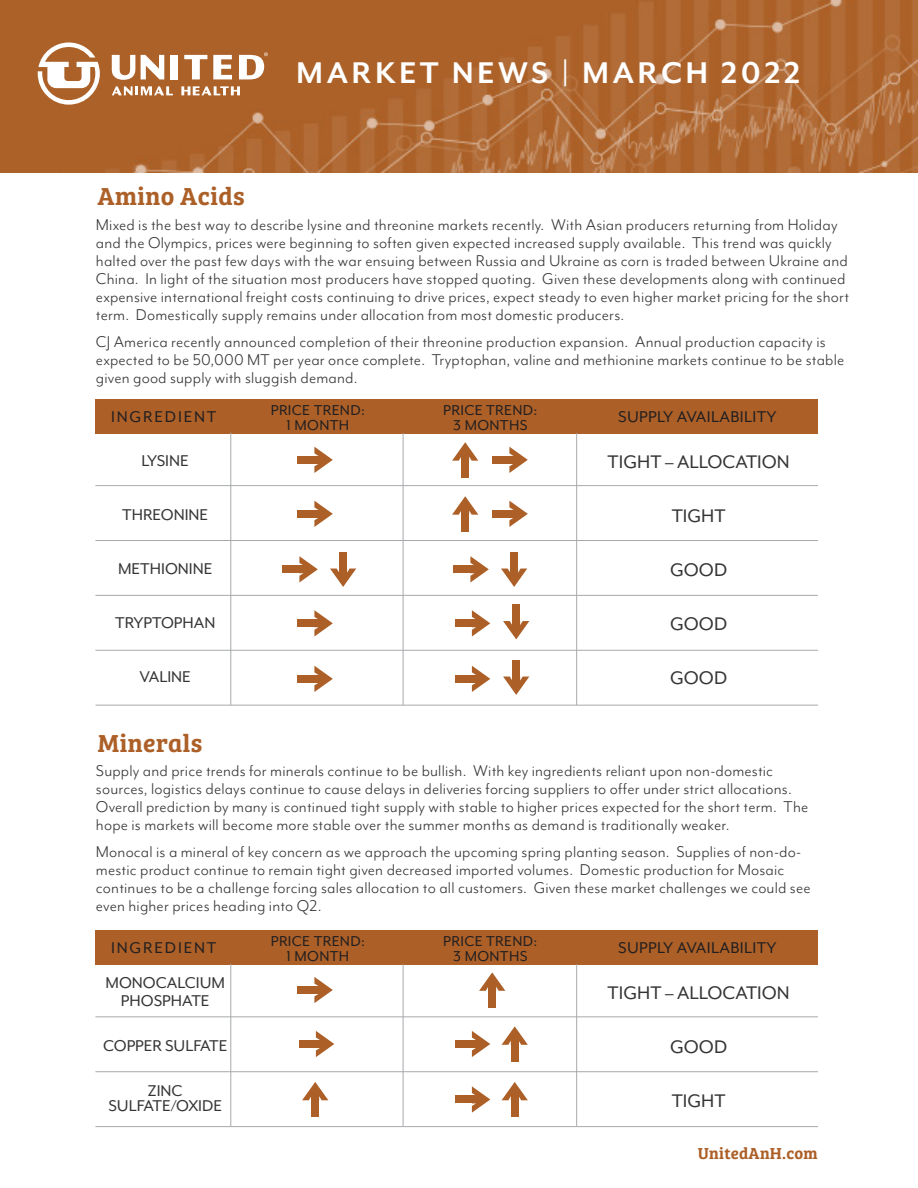
<style>
.page{position:relative;width:918px;height:1188px;background:#fff}
.page>*{position:absolute;margin:0;border:0;box-sizing:border-box;transform-origin:0 0}
.t1{font:700 34.5px "Mr Eaves Mod OT";letter-spacing:.1em;color:#fff}
.t2{font:25.5px "Bree Serif Sb";letter-spacing:.015em;color:#ac6028}
.t3{font:21px "Mr Eaves Mod OT";color:#353535}
.t4{font:18px/18px "Mr Eaves Mod OT";letter-spacing:.01em;color:#353535}
.t5{font:18px/18px "Mr Eaves Mod OT";color:#353535;text-align:center}
.t6{font:18px "Mr Eaves Mod OT";letter-spacing:.02em;color:#231f20}
.t7{font:18px "Mr Eaves Mod OT";letter-spacing:.1em;color:#231f20}
.t8{font:16.5px/15px "Mr Eaves Mod OT";letter-spacing:.02em;color:#231f20;text-align:center}
.t9{font:16.5px "Bree Serif Sb";letter-spacing:.015em;color:#ac6028}
</style>
<div class="page">
<svg style="left:550px;top:172px;width:75px;height:1px"></svg>
<svg style="left:432px;top:172px;width:29px;height:1px"></svg>
<svg style="left:692px;top:172px;width:106px;height:1px"></svg>
<hr style="left:96px;top:705px;width:722px;height:1px;background:#a7a9ac">
<div style="left:95px;top:399px;width:723px;height:35px;background:#ac6028"></div>
<hr style="left:230px;top:433px;width:1px;height:272px;background:#a7a9ac">
<hr style="left:95px;top:485px;width:723px;height:1px;background:#a7a9ac">
<hr style="left:95px;top:540px;width:723px;height:1px;background:#a7a9ac">
<hr style="left:95px;top:595px;width:723px;height:1px;background:#a7a9ac">
<hr style="left:95px;top:650px;width:723px;height:1px;background:#a7a9ac">
<hr style="left:403px;top:433px;width:1px;height:272px;background:#a7a9ac">
<hr style="left:576px;top:433px;width:1px;height:272px;background:#a7a9ac">
<div style="left:95px;top:931px;width:723px;height:34px;background:#ac6028"></div>
<hr style="left:230px;top:964px;width:1px;height:162px;background:#a7a9ac">
<hr style="left:95px;top:1016px;width:723px;height:1px;background:#a7a9ac">
<hr style="left:95px;top:1071px;width:723px;height:1px;background:#a7a9ac">
<hr style="left:95px;top:1126px;width:723px;height:1px;background:#a7a9ac">
<hr style="left:403px;top:964px;width:1px;height:162px;background:#a7a9ac">
<hr style="left:576px;top:964px;width:1px;height:162px;background:#a7a9ac">
<img style="left:0;top:0;width:917px;height:172px">
<svg style="left:112px;top:55px;width:52px;height:25px"></svg>
<div style="left:171px;top:55px;width:7px;height:24px;background:#fff"></div>
<svg style="left:19px;top:42px;width:81px;height:70px"></svg>
<svg style="left:112px;top:86px;width:61px;height:9px"></svg>
<svg style="left:181px;top:52px;width:117px;height:50px"></svg>
<div style="left:298px;top:456px;width:24px;height:8px;background:#ac6028"></div>
<svg style="left:314px;top:447px;width:19px;height:26px"></svg>
<div style="left:461px;top:453px;width:8px;height:24px;background:#ac6028"></div>
<svg style="left:452px;top:442px;width:26px;height:19px"></svg>
<div style="left:493px;top:456px;width:24px;height:8px;background:#ac6028"></div>
<svg style="left:509px;top:447px;width:19px;height:26px"></svg>
<div style="left:298px;top:510px;width:24px;height:8px;background:#ac6028"></div>
<svg style="left:314px;top:501px;width:19px;height:26px"></svg>
<div style="left:461px;top:507px;width:8px;height:24px;background:#ac6028"></div>
<svg style="left:452px;top:496px;width:26px;height:19px"></svg>
<div style="left:512px;top:604px;width:8px;height:25px;background:#ac6028"></div>
<svg style="left:503px;top:621px;width:26px;height:18px"></svg>
<div style="left:493px;top:510px;width:24px;height:8px;background:#ac6028"></div>
<svg style="left:509px;top:501px;width:19px;height:26px"></svg>
<div style="left:298px;top:986px;width:24px;height:8px;background:#ac6028"></div>
<svg style="left:314px;top:977px;width:19px;height:26px"></svg>
<div style="left:311px;top:1092px;width:8px;height:25px;background:#ac6028"></div>
<svg style="left:302px;top:1082px;width:26px;height:18px"></svg>
<div style="left:488px;top:983px;width:8px;height:25px;background:#ac6028"></div>
<svg style="left:479px;top:972px;width:26px;height:19px"></svg>
<div style="left:299px;top:1040px;width:25px;height:8px;background:#ac6028"></div>
<svg style="left:316px;top:1031px;width:18px;height:26px"></svg>
<div style="left:511px;top:1037px;width:8px;height:25px;background:#ac6028"></div>
<svg style="left:502px;top:1026px;width:26px;height:19px"></svg>
<div style="left:455px;top:1040px;width:25px;height:8px;background:#ac6028"></div>
<svg style="left:472px;top:1031px;width:18px;height:26px"></svg>
<div style="left:511px;top:1092px;width:8px;height:25px;background:#ac6028"></div>
<svg style="left:502px;top:1082px;width:26px;height:18px"></svg>
<div style="left:455px;top:1096px;width:25px;height:7px;background:#ac6028"></div>
<svg style="left:472px;top:1086px;width:18px;height:27px"></svg>
<div style="left:283px;top:565px;width:24px;height:8px;background:#ac6028"></div>
<svg style="left:299px;top:556px;width:19px;height:27px"></svg>
<div style="left:339px;top:552px;width:8px;height:24px;background:#ac6028"></div>
<svg style="left:330px;top:569px;width:26px;height:18px"></svg>
<div style="left:454px;top:565px;width:24px;height:8px;background:#ac6028"></div>
<svg style="left:470px;top:556px;width:19px;height:27px"></svg>
<div style="left:510px;top:552px;width:8px;height:24px;background:#ac6028"></div>
<svg style="left:501px;top:569px;width:26px;height:18px"></svg>
<div style="left:455px;top:619px;width:25px;height:8px;background:#ac6028"></div>
<svg style="left:472px;top:610px;width:18px;height:27px"></svg>
<div style="left:298px;top:619px;width:24px;height:8px;background:#ac6028"></div>
<svg style="left:314px;top:610px;width:19px;height:27px"></svg>
<div style="left:512px;top:660px;width:8px;height:24px;background:#ac6028"></div>
<svg style="left:503px;top:677px;width:26px;height:18px"></svg>
<div style="left:455px;top:675px;width:25px;height:8px;background:#ac6028"></div>
<svg style="left:472px;top:666px;width:18px;height:26px"></svg>
<div style="left:298px;top:675px;width:24px;height:8px;background:#ac6028"></div>
<svg style="left:314px;top:666px;width:19px;height:26px"></svg>
<h2 class="t2" style="left:97px;top:177px;width:149px">Amino Acids</h2>
<h1 class="t1" style="left:296px;top:54px;width:506px">MARKET NEWS | MARCH 2022</h1>
<p class="t4" style="left:96px;top:216px;width:755px">Mixed is the best way to describe lysine and threonine markets recently. With Asian producers returning from Holiday and the Olympics, prices were beginning to soften given expected increased supply available. This trend was quickly halted over the past few days with the war ensuing between Russia and Ukraine as corn is traded between Ukraine and China. In light of the situation most producers have stopped quoting. Given these developments along with continued expensive international freight costs continuing to drive prices, expect steady to even higher market pricing for the short term. Domestically supply remains under allocation from most domestic producers.</p>
<p class="t4" style="left:96px;top:333px;width:750px">CJ America recently announced completion of their threonine production expansion. Annual production capacity is expected to be 50,000 MT per year once complete. Tryptophan, valine and methionine markets continue to be stable given good supply with sluggish demand.</p>
<p class="t7" style="left:111px;top:407px;width:107px">INGREDIENT</p>
<p class="t8" style="left:271px;top:403px;width:96px">PRICE TREND:<br>1 MONTH</p>
<p class="t8" style="left:443px;top:403px;width:96px">PRICE TREND:<br>3 MONTHS</p>
<p class="t6" style="left:618px;top:407px;width:160px">SUPPLY AVAILABILITY</p>
<p class="t5" style="left:142px;top:452px;width:49px">LYSINE</p>
<p class="t3" style="left:608px;top:450px;width:184px">TIGHT – ALLOCATION</p>
<p class="t5" style="left:122px;top:506px;width:87px">THREONINE</p>
<p class="t3" style="left:672px;top:504px;width:55px">TIGHT</p>
<p class="t5" style="left:118px;top:560px;width:96px">METHIONINE</p>
<p class="t3" style="left:670px;top:558px;width:59px">GOOD</p>
<p class="t5" style="left:115px;top:614px;width:102px">TRYPTOPHAN</p>
<p class="t3" style="left:670px;top:612px;width:59px">GOOD</p>
<p class="t5" style="left:140px;top:668px;width:53px">VALINE</p>
<p class="t3" style="left:670px;top:666px;width:59px">GOOD</p>
<h2 class="t2" style="left:97px;top:723px;width:107px">Minerals</h2>
<p class="t4" style="left:96px;top:762px;width:714px">Supply and price trends for minerals continue to be bullish. With key ingredients reliant upon non-domestic sources, logistics delays continue to cause delays in deliveries forcing suppliers to offer under strict allocations.<br>Overall prediction by many is continued tight supply with stable to higher prices expected for the short term. The hope is markets will become more stable over the summer months as demand is traditionally weaker.</p>
<p class="t4" style="left:96px;top:843px;width:716px">Monocal is a mineral of key concern as we approach the upcoming spring planting season. Supplies of non-do&shy;mestic product continue to remain tight given decreased imported volumes. Domestic production for Mosaic continues to be a challenge forcing sales allocation to all customers. Given these market challenges we could see even higher prices heading into Q2.</p>
<p class="t8" style="left:271px;top:934px;width:96px">PRICE TREND:<br>1 MONTH</p>
<p class="t8" style="left:443px;top:934px;width:96px">PRICE TREND:<br>3 MONTHS</p>
<p class="t7" style="left:111px;top:938px;width:107px">INGREDIENT</p>
<p class="t6" style="left:618px;top:938px;width:160px">SUPPLY AVAILABILITY</p>
<p class="t5" style="left:106px;top:974px;width:121px">MONOCALCIUM<br>PHOSPHATE</p>
<p class="t5" style="left:103px;top:1037px;width:126px">COPPER SULFATE</p>
<p class="t5" style="left:108px;top:1084px;width:115px;line-height:15px">ZINC<br>SULFATE/OXIDE</p>
<p class="t3" style="left:608px;top:981px;width:184px">TIGHT – ALLOCATION</p>
<p class="t3" style="left:670px;top:1035px;width:59px">GOOD</p>
<p class="t3" style="left:672px;top:1089px;width:55px">TIGHT</p>
<p class="t9" style="left:698px;top:1140px;width:121px">UnitedAnH.com</p>
</div>
